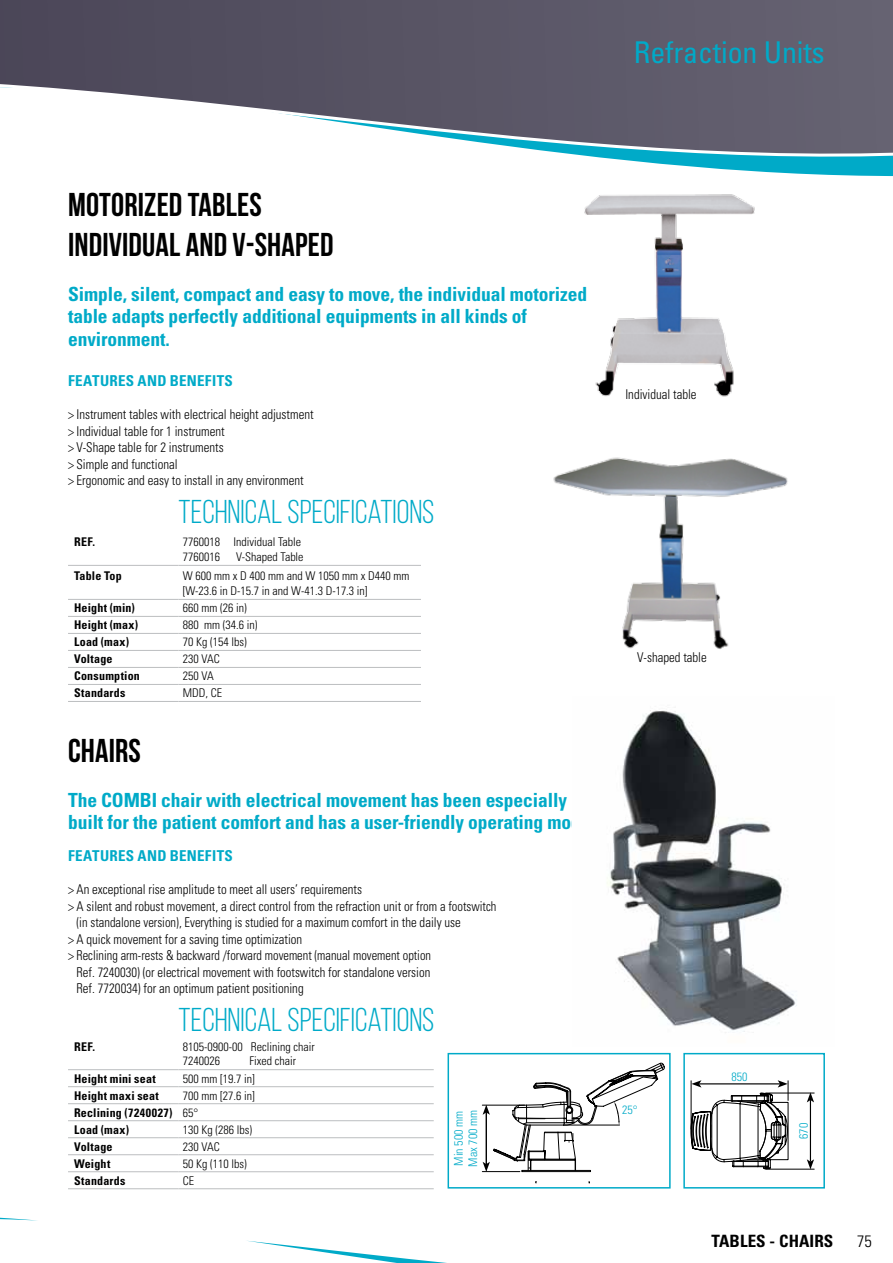
<style>
.page{position:relative;width:893px;height:1263px;background:#fff}
.page>*{position:absolute;margin:0;border:0;box-sizing:border-box;transform-origin:0 0}
.t1{font:33px "Bebas Neue";color:#00aac8}
.t2{font:700 33px/39.6px "Bebas Neue";letter-spacing:.005em;color:#000}
.t3{font:condensed 30px "Univers LT Std";letter-spacing:-.005em;color:#00aac8}
.t4{font:700 condensed 19.5px/22.5px "Univers LT Std";letter-spacing:-.005em;color:#00aac8}
.t5{font:700 condensed 16.95px "Univers LT Std";color:#000}
.t6{font:300 condensed 16.5px "Univers LT Std";color:#000}
.t7{font:700 condensed 15px "Univers LT Std";letter-spacing:.02em;color:#00aac8}
.t8{font:300 condensed 13.5px/16.5px "Univers LT Std";color:#000}
.t9{font:300 condensed 13.5px "Univers LT Std";color:#000;scale:.93 1}
.t10{font:300 condensed 13.5px "Univers LT Std";color:#000;scale:.95 1}
.t11{font:300 condensed 13.5px "Univers LT Std";color:#000;scale:.94 1}
.t12{font:300 condensed 12px/14.4px "Univers LT Std";color:#000}
.t13{font:700 condensed 12px/17px "Univers LT Std";letter-spacing:.015em;color:#000}
.t14{font:300 condensed 12px/14.4px "Univers LT Std";color:#00aac8}
.s1{font-weight:300}
</style>
<div class="page">
<svg style="left:0;top:1217px;width:37px;height:4px"></svg>
<svg style="left:247px;top:1240px;width:200px;height:23px"></svg>
<svg style="left:0;top:0;width:893px;height:73px;background:#585465"></svg>
<svg style="left:0;top:73px;width:893px;height:104px"></svg>
<hr style="left:68px;top:565px;width:111px;height:1px;background:#bcbec0">
<hr style="left:179px;top:565px;width:242px;height:1px;background:#bcbec0">
<hr style="left:68px;top:599px;width:111px;height:1px;background:#bcbec0">
<hr style="left:179px;top:599px;width:242px;height:1px;background:#bcbec0">
<hr style="left:68px;top:616px;width:111px;height:1px;background:#bcbec0">
<hr style="left:179px;top:616px;width:242px;height:1px;background:#bcbec0">
<hr style="left:68px;top:633px;width:111px;height:1px;background:#bcbec0">
<hr style="left:179px;top:633px;width:242px;height:1px;background:#bcbec0">
<hr style="left:68px;top:650px;width:111px;height:1px;background:#bcbec0">
<hr style="left:179px;top:650px;width:242px;height:1px;background:#bcbec0">
<hr style="left:68px;top:667px;width:111px;height:1px;background:#bcbec0">
<hr style="left:179px;top:667px;width:242px;height:1px;background:#bcbec0">
<hr style="left:68px;top:684px;width:111px;height:1px;background:#bcbec0">
<hr style="left:179px;top:684px;width:242px;height:1px;background:#bcbec0">
<hr style="left:68px;top:701px;width:111px;height:1px;background:#bcbec0">
<hr style="left:179px;top:701px;width:242px;height:1px;background:#bcbec0">
<hr style="left:68px;top:1069px;width:111px;height:1px;background:#bcbec0">
<hr style="left:179px;top:1069px;width:255px;height:1px;background:#bcbec0">
<hr style="left:68px;top:1086px;width:111px;height:1px;background:#bcbec0">
<hr style="left:179px;top:1086px;width:255px;height:1px;background:#bcbec0">
<hr style="left:68px;top:1103px;width:111px;height:1px;background:#bcbec0">
<hr style="left:179px;top:1103px;width:255px;height:1px;background:#bcbec0">
<hr style="left:68px;top:1120px;width:111px;height:1px;background:#bcbec0">
<hr style="left:179px;top:1120px;width:255px;height:1px;background:#bcbec0">
<hr style="left:68px;top:1137px;width:111px;height:1px;background:#bcbec0">
<hr style="left:179px;top:1137px;width:255px;height:1px;background:#bcbec0">
<hr style="left:68px;top:1154px;width:111px;height:1px;background:#bcbec0">
<hr style="left:179px;top:1154px;width:255px;height:1px;background:#bcbec0">
<hr style="left:68px;top:1171px;width:111px;height:1px;background:#bcbec0">
<hr style="left:179px;top:1171px;width:255px;height:1px;background:#bcbec0">
<hr style="left:68px;top:1188px;width:111px;height:1px;background:#bcbec0">
<hr style="left:179px;top:1188px;width:255px;height:1px;background:#bcbec0">
<img style="left:553px;top:457px;width:235px;height:192px">
<img style="left:607px;top:710px;width:190px;height:323px">
<img style="left:562px;top:164px;width:216px;height:233px">
<div style="left:448px;top:1053px;width:223px;height:135px;border:2px solid #00aac8"></div>
<hr style="left:482px;top:1171px;width:38px;height:1px;background:#000">
<hr style="left:482px;top:1105px;width:42px;height:1px;background:#000">
<svg style="left:483px;top:1063px;width:182px;height:120px"></svg>
<hr style="left:769px;top:1169px;width:45px;height:1px;background:#000">
<hr style="left:769px;top:1093px;width:45px;height:1px;background:#000">
<hr style="left:810px;top:1100px;width:1px;height:62px;background:#000">
<svg style="left:807px;top:1092px;width:7px;height:10px"></svg>
<svg style="left:807px;top:1159px;width:7px;height:10px"></svg>
<svg style="left:691px;top:1080px;width:98px;height:89px"></svg>
<div style="left:683px;top:1053px;width:142px;height:135px;border:2px solid #00aac8"></div>
<h2 class="t3" style="left:634px;top:33px;width:193px">Refraction Units</h2>
<h1 class="t2" style="left:68px;top:184px;width:267px">MOTORIZED TABLES<br>INDIVIDUAL AND V-SHAPED</h1>
<h3 class="t4" style="left:68px;top:282px;width:521px">Simple, silent, compact and easy to move, the individual motorized table adapts perfectly additional equipments in all kinds of environment.</h3>
<p class="t7" style="left:68px;top:372px;width:166px">FEATURES AND BENEFITS</p>
<p class="t8" style="left:68px;top:406px;width:247px">&gt; Instrument tables with electrical height adjustment &gt; Individual table for 1 instrument<br>&gt; V-Shape table for 2 instruments<br>&gt; Simple and functional<br>&gt; Ergonomic and easy to install in any environment</p>
<h1 class="t1" style="left:179px;top:493px;width:257px">TECHNICAL SPECIFICATIONS</h1>
<p class="t13" style="left:74px;top:534px;width:23px">REF.</p>
<p class="t12" style="left:183px;top:535px;width:120px">7760018 Individual Table<br>7760016</p>
<p class="t12" style="left:236px;top:549px;width:69px">V-Shaped Table</p>
<p class="t13" style="left:74px;top:568px;width:49px">Table Top</p>
<p class="t12" style="left:183px;top:569px;width:228px">W 600 mm x D 400 mm and W 1050 mm x D440 mm [W-23.6 in D-15.7 in and W-41.3 D-17.3 in]</p>
<p class="t13" style="left:74px;top:599px;width:62px">Height (min)</p>
<p class="t12" style="left:183px;top:601px;width:65px">660 mm (26 in)</p>
<p class="t13" style="left:74px;top:616px;width:66px">Height (max)</p>
<p class="t12" style="left:183px;top:618px;width:76px">880 mm (34.6 in)</p>
<p class="t13" style="left:74px;top:633px;width:57px">Load (max)</p>
<p class="t12" style="left:183px;top:635px;width:65px">70 Kg (154 lbs)</p>
<p class="t13" style="left:74px;top:650px;width:40px">Voltage</p>
<p class="t12" style="left:183px;top:652px;width:38px">230 VAC</p>
<p class="t13" style="left:74px;top:667px;width:67px">Consumption</p>
<p class="t12" style="left:183px;top:669px;width:32px">250 VA</p>
<p class="t13" style="left:74px;top:684px;width:53px">Standards</p>
<p class="t12" style="left:183px;top:686px;width:41px">MDD, CE</p>
<h1 class="t2" style="left:68px;top:730px;width:74px">CHAIRS</h1>
<h3 class="t4" style="left:68px;top:789px;width:528px">The COMBI chair with electrical movement has been especially built for the patient comfort and has a user-friendly operating mode.</h3>
<p class="t7" style="left:68px;top:847px;width:166px">FEATURES AND BENEFITS</p>
<p class="t8" style="left:68px;top:881px;width:296px">&gt; An exceptional rise amplitude to meet all users’ requirements</p>
<p class="t8" style="left:68px;top:898px;width:430px">&gt; A silent and robust movement, a direct control from the refraction unit or from a footswitch</p>
<p class="t9" style="left:77px;top:914px;width:415px">(in standalone version), Everything is studied for a maximum comfort in the daily use</p>
<p class="t8" style="left:68px;top:931px;width:236px">&gt; A quick movement for a saving time optimization</p>
<p class="t8" style="left:68px;top:947px;width:365px">&gt; Reclining arm-rests &amp; backward /forward movement (manual movement option</p>
<p class="t11" style="left:77px;top:964px;width:378px">Ref. 7240030) (or electrical movement with footswitch for standalone version</p>
<p class="t10" style="left:77px;top:980px;width:241px">Ref. 7720034) for an optimum patient positioning</p>
<h1 class="t1" style="left:179px;top:1001px;width:257px">TECHNICAL SPECIFICATIONS</h1>
<p class="t13" style="left:74px;top:1038px;width:23px">REF.</p>
<p class="t12" style="left:183px;top:1039px;width:133px">8105-0900-00 Reclining chair<br>7240026</p>
<p class="t12" style="left:249px;top:1054px;width:48px">Fixed chair</p>
<p class="t13" style="left:74px;top:1070px;width:83px">Height mini seat</p>
<p class="t12" style="left:183px;top:1071px;width:73px">500 mm [19.7 in]</p>
<p class="t13" style="left:74px;top:1087px;width:86px">Height maxi seat</p>
<p class="t13" style="left:74px;top:1087px;width:182px;text-indent:109px"><span class="s1">700 mm [27.6 in]<br></span>Reclining (7240027) <span class="s1">65°<br></span>Load (max)</p>
<p class="t12" style="left:183px;top:1122px;width:71px">130 Kg (286 lbs)</p>
<p class="t13" style="left:74px;top:1138px;width:40px">Voltage</p>
<p class="t12" style="left:183px;top:1139px;width:38px">230 VAC</p>
<p class="t13" style="left:74px;top:1155px;width:38px">Weight</p>
<p class="t12" style="left:183px;top:1156px;width:65px">50 Kg (110 lbs)</p>
<p class="t13" style="left:74px;top:1172px;width:53px">Standards</p>
<p class="t12" style="left:183px;top:1173px;width:13px">CE</p>
<p class="t14" style="left:451px;top:1167px;width:58px;rotate:-90deg">Min 500 mm<br>Max 700 mm</p>
<p class="t10" style="left:625px;top:386px;width:76px">Individual table</p>
<p class="t10" style="left:637px;top:649px;width:75px">V-shaped table</p>
<p class="t14" style="left:622px;top:1103px;width:17px">25°</p>
<p class="t14" style="left:731px;top:1070px;width:17px">850</p>
<p class="t14" style="left:796px;top:1139px;width:17px;rotate:-90deg">670</p>
<p class="t5" style="left:712px;top:1230px;width:10px">tables</p>
<p class="t5" style="left:770px;top:1230px;width:20px">- chairs</p>
<p class="t6" style="left:857px;top:1231px;width:16px">75</p>
</div>
